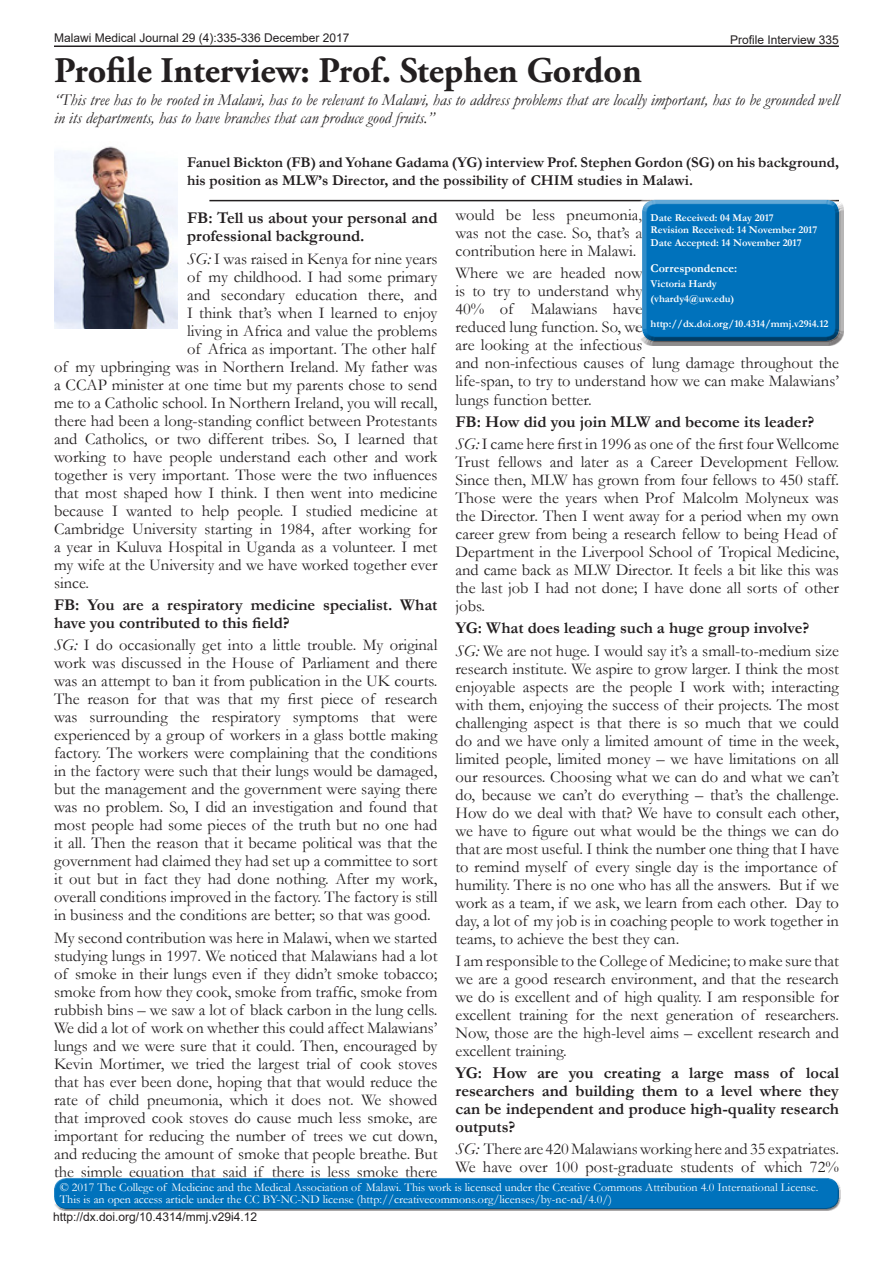
<style>
.page{position:relative;width:893px;height:1263px;background:#fff}
.page>*{position:absolute;margin:0;border:0;box-sizing:border-box;transform-origin:0 0}
.MMJ_Article_Title{font:700 36px "Adobe Garamond Pro";color:#231f20}
.MMJ_Body_Text{font:16.5px/18px "Garamond";color:#231f20;text-align:justify}
.MMJ_Body_Text-2{font:700 16.5px/18px "Garamond";color:#231f20}
.MMJ_Body_Text-3{font:italic 16.5px/18px "Garamond";color:#231f20}
.MMJ_Body_Text-4{font:700 15px/18px "Garamond";color:#231f20}
.t1{font:12px/12px "Garamond";color:#fff}
.MMJ_Article_heading{font:12px "Arial";color:#231f20}
.t2{font:700 12px "Garamond";color:#fff}
.t3{font:700 10.5px/12.8px "Garamond";color:#fff}
.s1{font-style:italic}
</style>
<div class="page">
<hr style="left:54px;top:45px;width:785px;height:2px;background:#231f20">
<hr style="left:209px;top:200px;width:630px;height:1px;background:#231f20">
<img style="left:54px;top:146px;width:124px;height:182px">
<div style="left:52px;top:1176px;width:789px;height:28px;background:#fff;opacity:.75"></div>
<div style="left:52px;top:1181px;width:789px;height:30px;background:#231f20;opacity:.75"></div>
<div style="left:637px;top:195px;width:207px;height:143px;background:#fff;opacity:.75"></div>
<div style="left:637px;top:201px;width:207px;height:145px;background:#231f20;opacity:.75"></div>
<p class="MMJ_Article_heading" style="left:54px;top:30px;width:297px">Malawi Medical Journal 29 (4):335-336 December 2017</p>
<p class="MMJ_Article_heading" style="left:730px;top:32px;width:110px">Profile Interview 335</p>
<p class="MMJ_Article_Title" style="left:54px;top:50px;width:589px">Profile Interview: Prof. Stephen Gordon</p>
<p class="MMJ_Body_Text-3" style="left:54px;top:90px;width:786px">“This tree has to be rooted in Malawi, has to be relevant to Malawi, has to address problems that are locally important, has to be grounded well in its departments, has to have branches that can produce good fruits.”</p>
<p class="MMJ_Body_Text-4" style="left:187px;top:153px;width:653px">Fanuel Bickton (FB) and Yohane Gadama (YG) interview Prof. Stephen Gordon (SG) on his background, his position as MLW’s Director, and the possibility of CHIM studies in Malawi.</p>
<p class="MMJ_Body_Text" style="left:455px;top:206px;width:188px">would be less pneumonia, was not the case. So, that’s a contribution here in Malawi.</p>
<p class="MMJ_Body_Text" style="left:455px;top:264px;width:385px;text-align:left">Where we are headed now<br>is to try to understand why<br>40% of Malawians have<br>reduced lung function. So, we<br>are looking at the infectious<br>and non-infectious causes of lung damage throughout the life-span, to try to understand how we can make Malawians’ lungs function better.</p>
<p class="MMJ_Body_Text-2" style="left:455px;top:413px;width:360px">FB: How did you join MLW and become its leader?</p>
<p class="MMJ_Body_Text" style="left:455px;top:434px;width:385px;text-align:left"><span class="s1">SG:</span> I came here first in 1996 as one of the first four Wellcome Trust fellows and later as a Career Development Fellow.<br>Since then, MLW has grown from four fellows to 450 staff.<br>Those were the years when Prof Malcolm Molyneux was the Director. Then I went away for a period when my own career grew from being a research fellow to being Head of Department in the Liverpool School of Tropical Medicine, and came back as MLW Director. It feels a bit like this was the last job I had not done; I have done all sorts of other jobs.</p>
<p class="MMJ_Body_Text-2" style="left:455px;top:619px;width:355px">YG: What does leading such a huge group involve?</p>
<p class="MMJ_Body_Text" style="left:455px;top:641px;width:385px;text-align:left"><span class="s1">SG:</span> We are not huge. I would say it’s a small-to-medium size research institute. We aspire to grow larger. I think the most enjoyable aspects are the people I work with; interacting with them, enjoying the success of their projects. The most challenging aspect is that there is so much that we could do and we have only a limited amount of time in the week, limited people, limited money – we have limitations on all our resources. Choosing what we can do and what we can’t do, because we can’t do everything – that’s the challenge.<br>How do we deal with that? We have to consult each other, we have to figure out what would be the things we can do that are most useful. I think the number one thing that I have to remind myself of every single day is the importance of humility. There is no one who has all the answers. But if we work as a team, if we ask, we learn from each other. Day to day, a lot of my job is in coaching people to work together in teams, to achieve the best they can.</p>
<p class="MMJ_Body_Text" style="left:455px;top:951px;width:385px">I am responsible to the College of Medicine; to make sure that we are a good research environment, and that the research we do is excellent and of high quality. I am responsible for excellent training for the next generation of researchers.<br>Now, those are the high-level aims – excellent research and excellent training.</p>
<p class="MMJ_Body_Text-2" style="left:455px;top:1064px;width:385px;text-align:justify">YG: How are you creating a large mass of local researchers and building them to a level where they can be independent and produce high-quality research outputs?</p>
<p class="MMJ_Body_Text" style="left:455px;top:1140px;width:385px"><span class="s1">SG:</span> There are 420 Malawians working here and 35 expatriates.<br>We have over 100 post-graduate students of which 72%</p>
<p class="t1" style="left:60px;top:1181px;width:760px">© 2017 The College of Medicine and the Medical Association of Malawi. This work is licensed under the Creative Commons Attribution 4.0 International License.<br>This is an open access article under the CC BY-NC-ND license (http://creativecommons.org/licenses/by-nc-nd/4.0/)</p>
<p class="MMJ_Body_Text-2" style="left:187px;top:209px;width:252px">FB: Tell us about your personal and professional background.</p>
<p class="MMJ_Body_Text" style="left:187px;top:249px;width:252px"><span class="s1">SG:</span> I was raised in Kenya for nine years</p>
<p class="MMJ_Body_Text" style="left:187px;top:267px;width:252px">of my childhood. I had some primary</p>
<p class="MMJ_Body_Text" style="left:187px;top:285px;width:252px">and secondary education there, and</p>
<p class="MMJ_Body_Text" style="left:187px;top:303px;width:252px">I think that’s when I learned to enjoy</p>
<p class="MMJ_Body_Text" style="left:187px;top:321px;width:252px">living in Africa and value the problems</p>
<p class="MMJ_Body_Text" style="left:187px;top:339px;width:250px">of Africa as important. The other half</p>
<p class="MMJ_Body_Text" style="left:54px;top:357px;width:385px">of my upbringing was in Northern Ireland. My father was</p>
<p class="MMJ_Body_Text" style="left:54px;top:375px;width:385px">a CCAP minister at one time but my parents chose to send</p>
<p class="MMJ_Body_Text" style="left:54px;top:393px;width:385px">me to a Catholic school. In Northern Ireland, you will recall,</p>
<p class="MMJ_Body_Text" style="left:54px;top:411px;width:385px">there had been a long-standing conflict between Protestants</p>
<p class="MMJ_Body_Text" style="left:54px;top:429px;width:385px">and Catholics, or two different tribes. So, I learned that</p>
<p class="MMJ_Body_Text" style="left:54px;top:447px;width:385px">working to have people understand each other and work</p>
<p class="MMJ_Body_Text" style="left:54px;top:465px;width:385px">together is very important. Those were the two influences</p>
<p class="MMJ_Body_Text" style="left:54px;top:483px;width:385px">that most shaped how I think. I then went into medicine</p>
<p class="MMJ_Body_Text" style="left:54px;top:501px;width:385px">because I wanted to help people. I studied medicine at</p>
<p class="MMJ_Body_Text" style="left:54px;top:519px;width:385px">Cambridge University starting in 1984, after working for</p>
<p class="MMJ_Body_Text" style="left:54px;top:537px;width:385px">a year in Kuluva Hospital in Uganda as a volunteer. I met</p>
<p class="MMJ_Body_Text" style="left:54px;top:555px;width:385px">my wife at the University and we have worked together ever</p>
<p class="MMJ_Body_Text" style="left:54px;top:573px;width:37px">since.</p>
<p class="MMJ_Body_Text-2" style="left:54px;top:596px;width:385px">FB: You are a respiratory medicine specialist. What have you contributed to this field?</p>
<p class="MMJ_Body_Text" style="left:54px;top:636px;width:385px"><span class="s1">SG:</span> I do occasionally get into a little trouble. My original work was discussed in the House of Parliament and there was an attempt to ban it from publication in the UK courts.<br>The reason for that was that my first piece of research was surrounding the respiratory symptoms that were experienced by a group of workers in a glass bottle making factory. The workers were complaining that the conditions in the factory were such that their lungs would be damaged, but the management and the government were saying there was no problem. So, I did an investigation and found that most people had some pieces of the truth but no one had it all. Then the reason that it became political was that the government had claimed they had set up a committee to sort it out but in fact they had done nothing. After my work, overall conditions improved in the factory. The factory is still in business and the conditions are better; so that was good.</p>
<p class="MMJ_Body_Text" style="left:54px;top:928px;width:385px">My second contribution was here in Malawi, when we started studying lungs in 1997. We noticed that Malawians had a lot of smoke in their lungs even if they didn’t smoke tobacco; smoke from how they cook, smoke from traffic, smoke from rubbish bins – we saw a lot of black carbon in the lung cells.<br>We did a lot of work on whether this could affect Malawians’ lungs and we were sure that it could. Then, encouraged by Kevin Mortimer, we tried the largest trial of cook stoves that has ever been done, hoping that that would reduce the rate of child pneumonia, which it does not. We showed that improved cook stoves do cause much less smoke, are important for reducing the number of trees we cut down, and reducing the amount of smoke that people breathe. But the simple equation that said if there is less smoke there</p>
<p class="t3" style="left:651px;top:211px;width:168px">Date Received: 04 May 2017<br>Revision Received: 14 November 2017<br>Date Accepted: 14 November 2017</p>
<p class="t2" style="left:651px;top:260px;width:88px">Correspondence:</p>
<p class="t3" style="left:651px;top:276px;width:85px;line-height:15px">Victoria Hardy (vhardy4@uw.edu)</p>
<p class="t3" style="left:651px;top:317px;width:179px">http://dx.doi.org/10.4314/mmj.v29i4.12</p>
<p class="MMJ_Article_heading" style="left:53px;top:1208px;width:206px">http://dx.doi.org/10.4314/mmj.v29i4.12</p>
</div>
